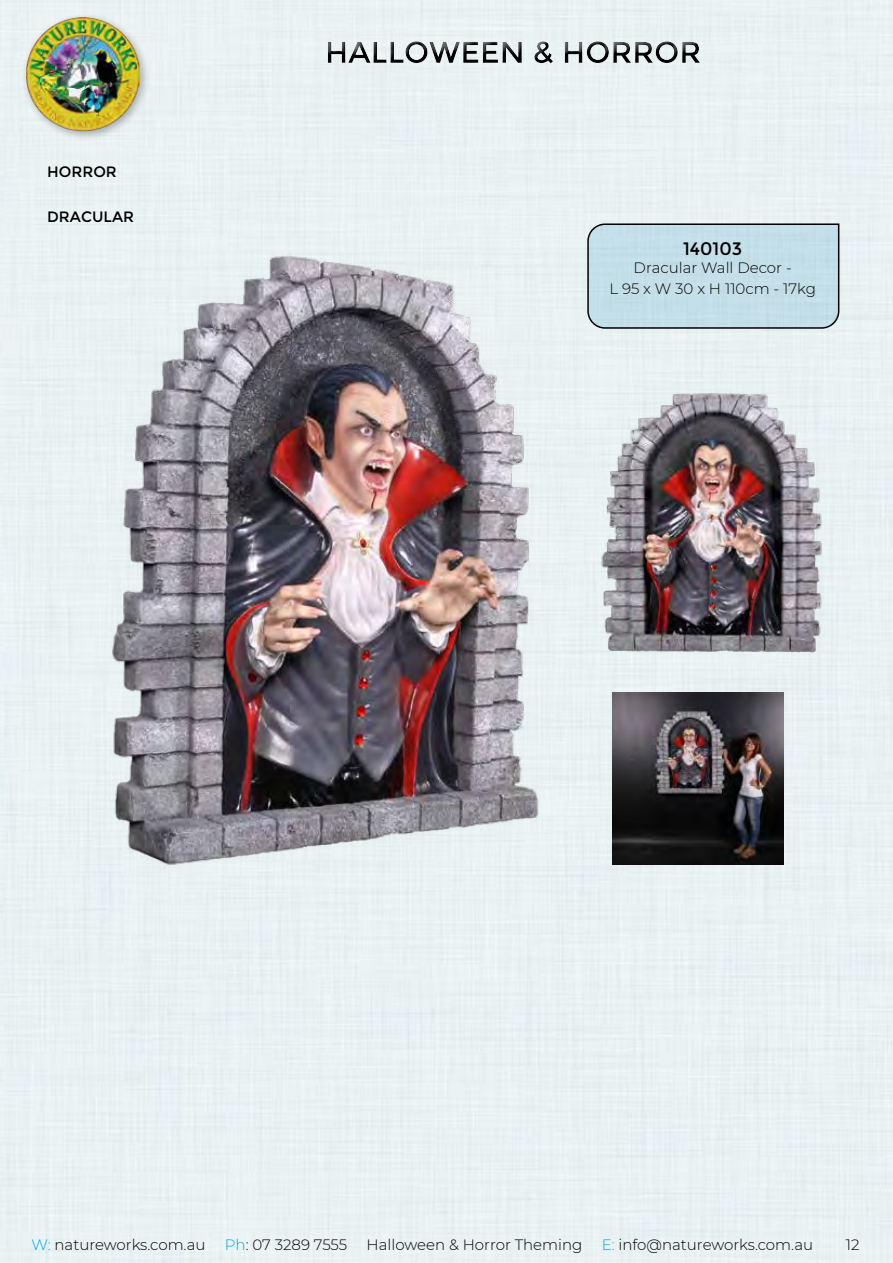
<style>
.page{position:relative;width:893px;height:1263px;background:#e9f2f3}
.page>*{position:absolute;margin:0;border:0;box-sizing:border-box;transform-origin:0 0}
.t1{font:18px "Montserrat";color:#000}
.t2{font:300 15px/21px "Montserrat";color:#000;text-align:center}
.t3{font:15px "Montserrat";color:#000}
.s1{color:#00acd8}
</style>
<div class="page">
<div style="left:21px;top:12px;width:130px;height:129px;background:#000;opacity:.3"></div>
<img style="left:26px;top:17px;width:114px;height:115px">
<div style="left:317px;top:34px;width:390px;height:36px;background:#e8f0f1"></div>
<div style="left:319px;top:37px;width:391px;height:37px;background:#000;opacity:.75"></div>
<img style="left:13px;top:248px;width:623px;height:623px">
<div style="left:586px;top:223px;width:254px;height:106px;background:#c3dfe8"></div>
<img style="left:580px;top:391px;width:263px;height:263px">
<img style="left:612px;top:692px;width:171px;height:172px">
<p class="t3" style="left:47px;top:163px;width:71px">HORROR</p>
<p class="t3" style="left:47px;top:208px;width:88px">DRACULAR</p>
<p class="t1" style="left:683px;top:238px;width:61px">140103</p>
<p class="t2" style="left:609px;top:256px;width:208px">Dracular Wall Decor -<br>L 95 x W 30 x H 110cm - 17kg</p>
<p class="t2" style="left:32px;top:1233px;width:176px"><span class="s1">W:</span> natureworks.com.au</p>
<p class="t2" style="left:225px;top:1233px;width:124px"><span class="s1">Ph</span>: 07 3289 7555</p>
<p class="t2" style="left:367px;top:1233px;width:217px">Halloween &amp; Horror Theming</p>
<p class="t2" style="left:602px;top:1233px;width:213px"><span class="s1">E:</span> info@natureworks.com.au</p>
<p class="t2" style="left:846px;top:1234px;width:15px">12</p>
</div>
